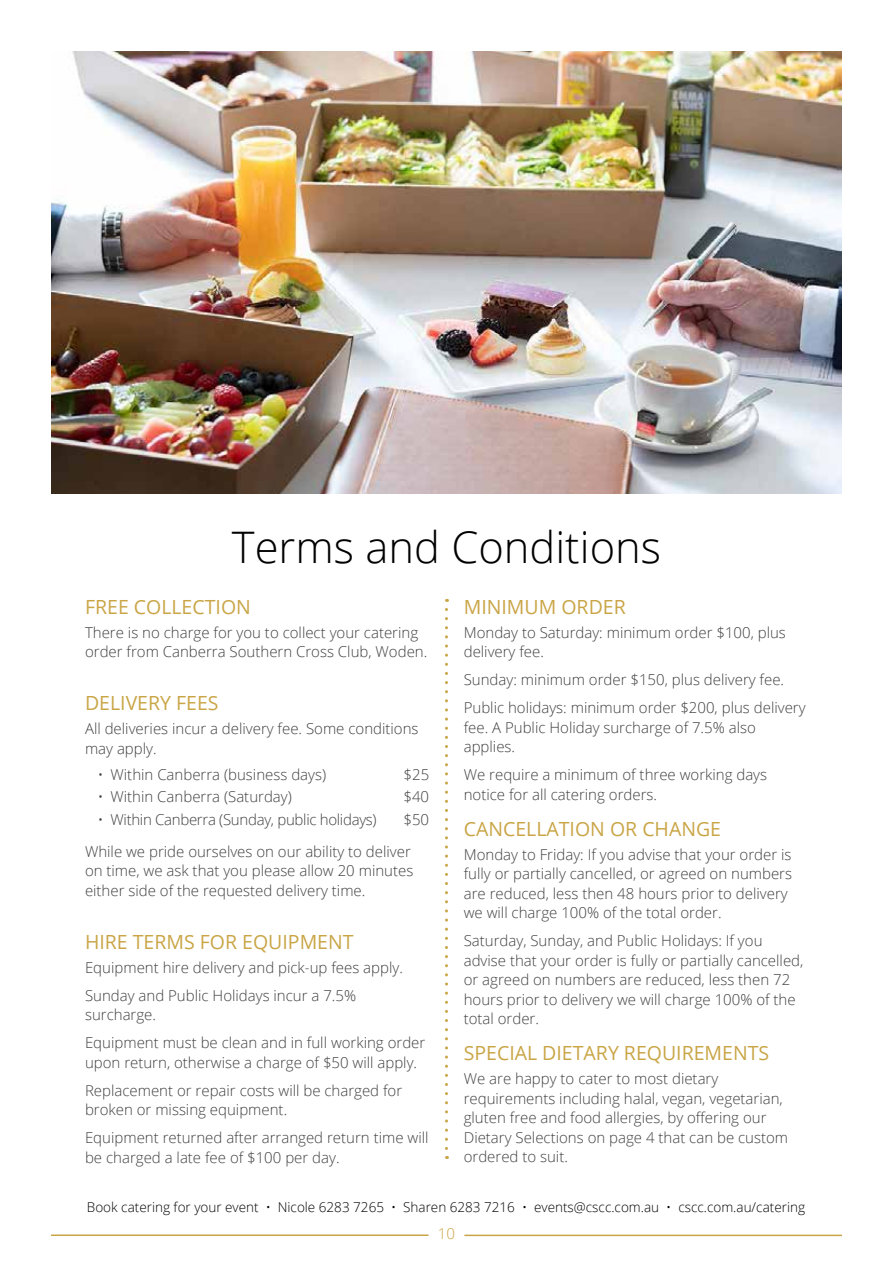
<style>
.page{position:relative;width:893px;height:1263px;background:#fff}
.page>*{position:absolute;margin:0;border:0;box-sizing:border-box;transform-origin:0 0}
.t1{font:300 43.5px "Open Sans";color:#000}
.t2{font:19.5px "Open Sans";color:#c9a546}
.t3{font:300 15px/19.5px "Open Sans";color:#414042}
.t4{font:300 15px "Open Sans";letter-spacing:-.02em;color:#414042}
.t5{font:300 15px "Open Sans";color:#c9a546}
.t6{font:300 13.5px "Open Sans";color:#000}
</style>
<div class="page">
<hr style="left:51px;top:1234px;width:378px;height:2px;background:#c9a546">
<hr style="left:464px;top:1234px;width:378px;height:2px;background:#c9a546">
<img style="left:51px;top:51px;width:791px;height:442px">
<svg style="left:445px;top:609px;width:3px;height:550px"></svg>
<h1 class="t1" style="left:232px;top:517px;width:431px">Terms and Conditions</h1>
<h2 class="t2" style="left:85px;top:593px;width:167px">FREE COLLECTION</h2>
<p class="t3" style="left:85px;top:622px;width:344px">There is no charge for you to collect your catering order from Canberra Southern Cross Club, Woden.</p>
<h2 class="t2" style="left:85px;top:690px;width:135px">DELIVERY FEES</h2>
<p class="t3" style="left:85px;top:718px;width:335px">All deliveries incur a delivery fee. Some conditions may apply.</p>
<p class="t3" style="left:98px;top:764px;width:230px">• Within Canberra (business days)</p>
<p class="t3" style="left:404px;top:764px;width:27px">$25</p>
<p class="t3" style="left:98px;top:787px;width:196px">• Within Canberra (Saturday)</p>
<p class="t3" style="left:403px;top:787px;width:27px">$40</p>
<p class="t4" style="left:98px;top:809px;width:280px">• Within Canberra (Sunday, public holidays)</p>
<p class="t3" style="left:85px;top:802px;width:346px;line-height:32.2px;text-indent:318px">$50<br>While we pride ourselves on our ability to deliver</p>
<p class="t3" style="left:85px;top:861px;width:330px">on time, we ask that you please allow 20 minutes either side of the requested delivery time.</p>
<h2 class="t2" style="left:85px;top:928px;width:270px">HIRE TERMS FOR EQUIPMENT</h2>
<p class="t3" style="left:85px;top:953px;width:319px;line-height:28px">Equipment hire delivery and pick-up fees apply.<br>Sunday and Public Holidays incur a 7.5%</p>
<p class="t3" style="left:85px;top:1000px;width:342px;line-height:28px">surcharge.<br>Equipment must be clean and in full working order</p>
<p class="t3" style="left:85px;top:1048px;width:334px;line-height:28px">upon return, otherwise a charge of $50 will apply.<br>Replacement or repair costs will be charged for</p>
<p class="t3" style="left:85px;top:1095px;width:345px;line-height:28px">broken or missing equipment.<br>Equipment returned after arranged return time will</p>
<p class="t3" style="left:85px;top:1147px;width:256px">be charged a late fee of $100 per day.</p>
<h2 class="t2" style="left:464px;top:593px;width:164px">MINIMUM ORDER</h2>
<p class="t3" style="left:464px;top:622px;width:324px">Monday to Saturday: minimum order $100, plus delivery fee.</p>
<p class="t3" style="left:464px;top:665px;width:343px;line-height:28px">Sunday: minimum order $150, plus delivery fee.<br>Public holidays: minimum order $200, plus delivery</p>
<p class="t3" style="left:464px;top:717px;width:294px">fee. A Public Holiday surcharge of 7.5% also applies.</p>
<p class="t3" style="left:464px;top:764px;width:305px">We require a minimum of three working days notice for all catering orders.</p>
<h2 class="t2" style="left:464px;top:815px;width:259px">CANCELLATION OR CHANGE</h2>
<p class="t3" style="left:464px;top:844px;width:330px">Monday to Friday: If you advise that your order is fully or partially cancelled, or agreed on numbers are reduced, less then 48 hours prior to delivery we will charge 100% of the total order.</p>
<p class="t3" style="left:464px;top:930px;width:341px">Saturday, Sunday, and Public Holidays: If you advise that your order is fully or partially cancelled, or agreed on numbers are reduced, less then 72 hours prior to delivery we will charge 100% of the total order.</p>
<h2 class="t2" style="left:464px;top:1040px;width:307px">SPECIAL DIETARY REQUIREMENTS</h2>
<p class="t3" style="left:464px;top:1068px;width:326px">We are happy to cater to most dietary requirements including halal, vegan, vegetarian, gluten free and food allergies, by offering our Dietary Selections on page 4 that can be custom ordered to suit.</p>
<p class="t6" style="left:87px;top:1198px;width:720px">Book catering for your event • Nicole 6283 7265 • Sharen 6283 7216 • events@cscc.com.au • cscc.com.au/catering</p>
<p class="t5" style="left:438px;top:1224px;width:19px">10</p>
</div>
